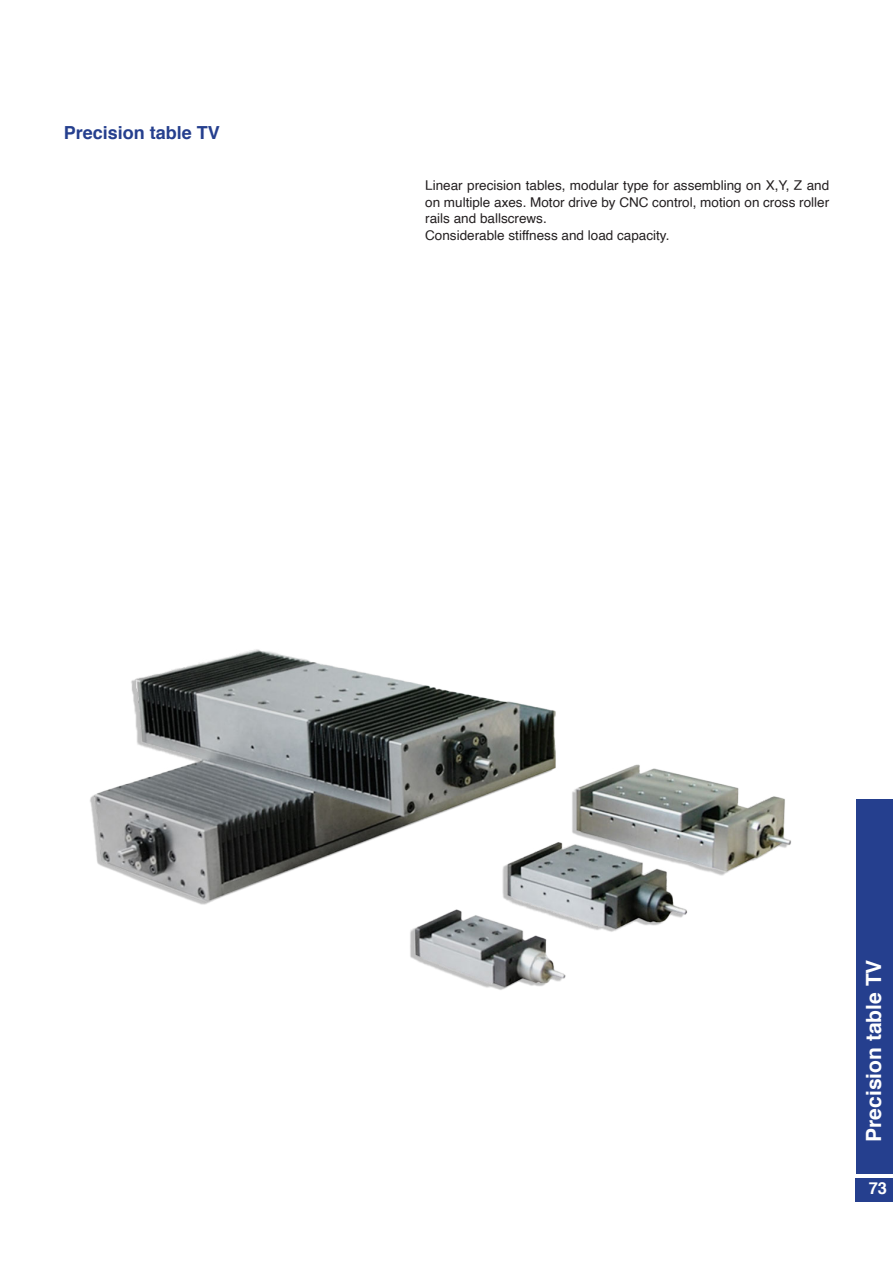
<style>
.page{position:relative;width:893px;height:1263px;background:#fff}
.page>*{position:absolute;margin:0;border:0;box-sizing:border-box;transform-origin:0 0}
.Überschrift_H1_weiss{font:700 21px "Helvetica";color:#fff}
.Überschrift_H1_Aufzählung{font:700 18px "Helvetica";color:#253f8e}
.t1{font:700 16.5px "Helvetica";color:#fff}
.Einfachter_Text{font:13.5px/16.5px "Helvetica";color:#231f20;text-align:justify}
</style>
<div class="page">
<div style="left:856px;top:1178px;width:37px;height:23px;background:#253f8e"></div>
<div style="left:856px;top:799px;width:37px;height:374px;background:#253f8e"></div>
<img style="left:90px;top:649px;width:701px;height:341px">
<p class="Überschrift_H1_Aufzählung" style="left:64px;top:119px;width:158px">Precision table TV</p>
<p class="Einfachter_Text" style="left:425px;top:178px;width:405px">Linear precision tables, modular type for assembling on X,Y, Z and on multiple axes. Motor drive by CNC control, motion on cross roller rails and ballscrews.</p>
<p class="Einfachter_Text" style="left:425px;top:227px;width:246px">Considerable stiffness and load capacity.</p>
<p class="Überschrift_H1_weiss" style="left:857px;top:1142px;width:184px;rotate:-90deg">Precision table TV</p>
<p class="t1" style="left:869px;top:1175px;width:20px">73</p>
</div>
